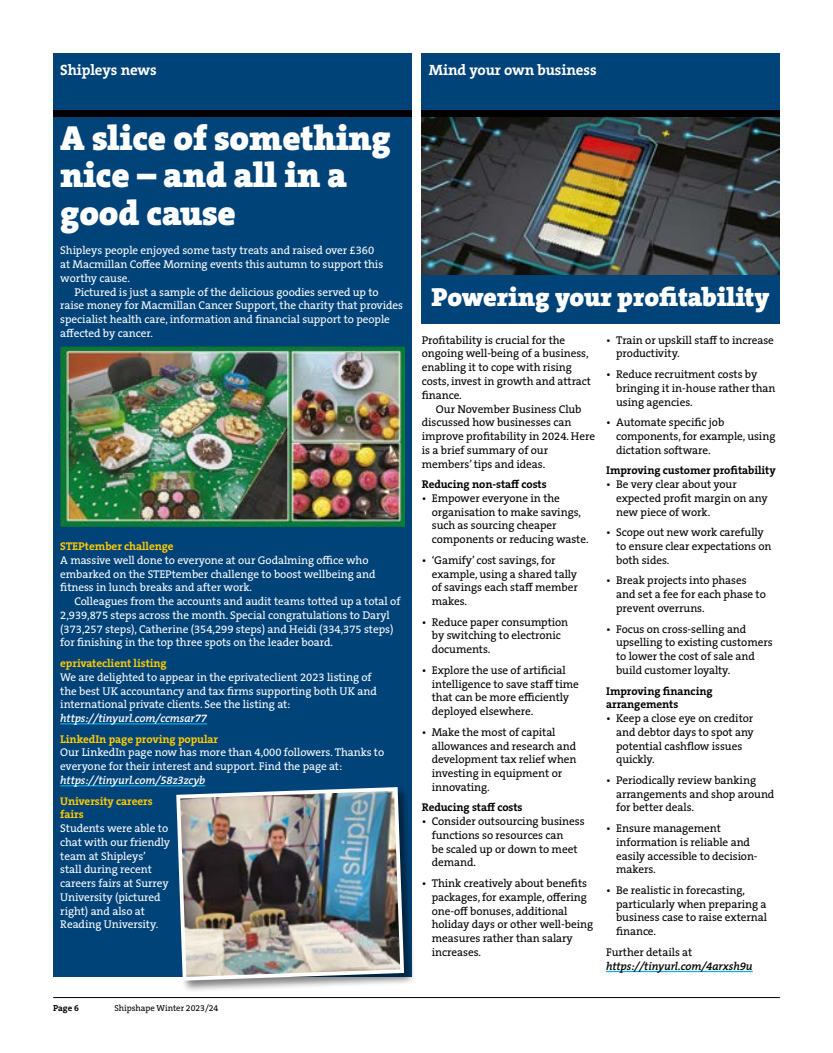
<style>
.page{position:relative;width:833px;height:1053px;background:#fff}
.page>*{position:absolute;margin:0;border:0;box-sizing:border-box;transform-origin:0 0}
.t1{font:900 35px/37.5px "The Serif B W9";letter-spacing:-.005em;color:#fff}
.t2{font:900 26.25px "The Serif B W9";letter-spacing:-.005em;color:#fff}
.t3{font:700 15px "The Serif B W7";letter-spacing:-.005em;color:#fff}
.t4{font:11.25px/13.8px "The Serif B W5 Plain";letter-spacing:-.005em;color:#000}
.t5{font:11.25px/13.8px "The Serif B W5 Plain";letter-spacing:-.005em;color:#fff}
.t6{font:700 11.25px/13.8px "The Serif B W7";letter-spacing:-.005em;color:#000}
.t7{font:700 11.25px/13.8px "The Serif B W7";letter-spacing:-.005em;color:#fc0}
.t8{font:italic 600 11.25px "The Serif B W6";letter-spacing:-.005em;color:#fff}
.t9{font:italic 600 11.25px "The Serif B W6";letter-spacing:-.005em;color:#000}
.t10{font:8.75px "The Serif B W5 Plain";letter-spacing:-.005em;color:#000}
.t11{font:700 8.75px "The Serif B W7";color:#000}
</style>
<div class="page">
<hr style="left:53px;top:997px;width:727px;height:1px;background:#000">
<img style="left:422px;top:117px;width:358px;height:158px">
<div style="left:53px;top:117px;width:358px;height:859px;background:#004379"></div>
<hr style="left:60px;top:723px;width:147px;height:1px;background:#03ace4">
<hr style="left:60px;top:785px;width:145px;height:1px;background:#03ace4">
<div style="left:422px;top:53px;width:358px;height:57px;background:#004379"></div>
<div style="left:422px;top:110px;width:358px;height:7px;background:#000"></div>
<div style="left:53px;top:53px;width:358px;height:57px;background:#004379"></div>
<div style="left:53px;top:110px;width:358px;height:7px;background:#000"></div>
<img style="left:60px;top:346px;width:344px;height:180px">
<div style="left:175px;top:785px;width:241px;height:207px;background:#000;opacity:.5"></div>
<img style="left:174px;top:785px;width:232px;height:197px">
<hr style="left:606px;top:970px;width:146px;height:2px;background:#03ace4">
<div style="left:421px;top:275px;width:359px;height:48px;background:#004379"></div>
<h3 class="t3" style="left:60px;top:60px;width:98px">Shipleys news</h3>
<h3 class="t3" style="left:429px;top:60px;width:169px">Mind your own business</h3>
<h1 class="t1" style="left:60px;top:119px;width:332px">A slice of something nice – and all in a good cause</h1>
<p class="t5" style="left:60px;top:243px;width:324px">Shipleys people enjoyed some tasty treats and raised over £360 at Macmillan Coffee Morning events this autumn to support this worthy cause.</p>
<p class="t5" style="left:60px;top:285px;width:344px;text-indent:14px">Pictured is just a sample of the delicious goodies served up to raise money for Macmillan Cancer Support, the charity that provides specialist health care, information and financial support to people affected by cancer.</p>
<p class="t7" style="left:60px;top:539px;width:115px">STEPtember challenge</p>
<p class="t5" style="left:60px;top:553px;width:317px">A massive well done to everyone at our Godalming office who embarked on the STEPtember challenge to boost wellbeing and fitness in lunch breaks and after work.</p>
<p class="t5" style="left:60px;top:594px;width:341px;text-indent:14px">Colleagues from the accounts and audit teams totted up a total of 2,939,875 steps across the month. Special congratulations to Daryl (373,257 steps), Catherine (354,299 steps) and Heidi (334,375 steps) for finishing in the top three spots on the leader board.</p>
<p class="t7" style="left:60px;top:656px;width:108px">eprivateclient listing</p>
<p class="t5" style="left:60px;top:670px;width:318px">We are delighted to appear in the eprivateclient 2023 listing of the best UK accountancy and tax firms supporting both UK and international private clients. See the listing at:</p>
<p class="t8" style="left:60px;top:711px;width:148px">https://tinyurl.com/ccmsar77</p>
<p class="t7" style="left:60px;top:731px;width:159px">LinkedIn page proving popular</p>
<p class="t5" style="left:60px;top:745px;width:325px">Our LinkedIn page now has more than 4,000 followers. Thanks to everyone for their interest and support. Find the page at:</p>
<p class="t8" style="left:60px;top:772px;width:147px">https://tinyurl.com/58z3zcyb</p>
<p class="t7" style="left:60px;top:793px;width:94px">University careers fairs</p>
<p class="t5" style="left:60px;top:821px;width:111px">Students were able to chat with our friendly team at Shipleys’ stall during recent careers fairs at Surrey<br>University (pictured right) and also at<br>Reading University.</p>
<p class="t11" style="left:53px;top:1002px;width:27px">Page 6</p>
<p class="t10" style="left:115px;top:1002px;width:105px">Shipshape Winter 2023/24</p>
<h2 class="t2" style="left:431px;top:279px;width:339px">Powering your profitability</h2>
<p class="t4" style="left:422px;top:333px;width:171px">Profitability is crucial for the ongoing well-being of a business, enabling it to cope with rising costs, invest in growth and attract finance.</p>
<p class="t4" style="left:422px;top:402px;width:175px;text-indent:14px">Our November Business Club discussed how businesses can improve profitability in 2024. Here is a brief summary of our members’ tips and ideas.</p>
<p class="t6" style="left:422px;top:477px;width:126px">Reducing non-staff costs</p>
<p class="t4" style="left:432px;top:491px;width:158px;text-indent:-10px">• Empower everyone in the organisation to make savings, such as sourcing cheaper components or reducing waste.</p>
<p class="t4" style="left:432px;top:553px;width:148px;text-indent:-10px">• ‘Gamify’ cost savings, for example, using a shared tally of savings each staff member makes.</p>
<p class="t4" style="left:432px;top:615px;width:138px;text-indent:-10px">• Reduce paper consumption by switching to electronic documents.</p>
<p class="t4" style="left:432px;top:663px;width:149px;text-indent:-10px">• Explore the use of artificial intelligence to save staff time that can be more efficiently deployed elsewhere.</p>
<p class="t4" style="left:432px;top:725px;width:146px;text-indent:-10px">• Make the most of capital allowances and research and development tax relief when investing in equipment or innovating.</p>
<p class="t6" style="left:422px;top:800px;width:102px">Reducing staff costs</p>
<p class="t4" style="left:432px;top:814px;width:154px;text-indent:-10px">• Consider outsourcing business functions so resources can<br>be scaled up or down to meet demand.</p>
<p class="t4" style="left:432px;top:876px;width:163px;text-indent:-10px">• Think creatively about benefits packages, for example, offering one-off bonuses, additional holiday days or other well-being measures rather than salary increases.</p>
<p class="t4" style="left:616px;top:333px;width:159px;text-indent:-10px">• Train or upskill staff to increase productivity.</p>
<p class="t4" style="left:616px;top:367px;width:161px;text-indent:-10px">• Reduce recruitment costs by bringing it in-house rather than using agencies.</p>
<p class="t4" style="left:616px;top:415px;width:161px;text-indent:-10px">• Automate specific job components, for example, using dictation software.</p>
<p class="t6" style="left:606px;top:463px;width:171px">Improving customer profitability</p>
<p class="t4" style="left:616px;top:477px;width:153px;text-indent:-10px">• Be very clear about your expected profit margin on any new piece of work.</p>
<p class="t4" style="left:616px;top:525px;width:157px;text-indent:-10px">• Scope out new work carefully to ensure clear expectations on both sides.</p>
<p class="t4" style="left:616px;top:573px;width:151px;text-indent:-10px">• Break projects into phases and set a fee for each phase to prevent overruns.</p>
<p class="t4" style="left:616px;top:622px;width:158px;text-indent:-10px">• Focus on cross-selling and upselling to existing customers to lower the cost of sale and build customer loyalty.</p>
<p class="t6" style="left:606px;top:683px;width:108px">Improving financing arrangements</p>
<p class="t4" style="left:616px;top:711px;width:139px;text-indent:-10px">• Keep a close eye on creditor and debtor days to spot any potential cashflow issues quickly.</p>
<p class="t4" style="left:616px;top:773px;width:160px;text-indent:-10px">• Periodically review banking arrangements and shop around for better deals.</p>
<p class="t4" style="left:616px;top:821px;width:143px;text-indent:-10px">• Ensure management information is reliable and easily accessible to decision&shy;makers.</p>
<p class="t4" style="left:616px;top:883px;width:152px;text-indent:-10px">• Be realistic in forecasting, particularly when preparing a business case to raise external finance.</p>
<p class="t4" style="left:606px;top:945px;width:88px">Further details at</p>
<p class="t9" style="left:606px;top:958px;width:148px">https://tinyurl.com/4arxsh9u</p>
</div>
